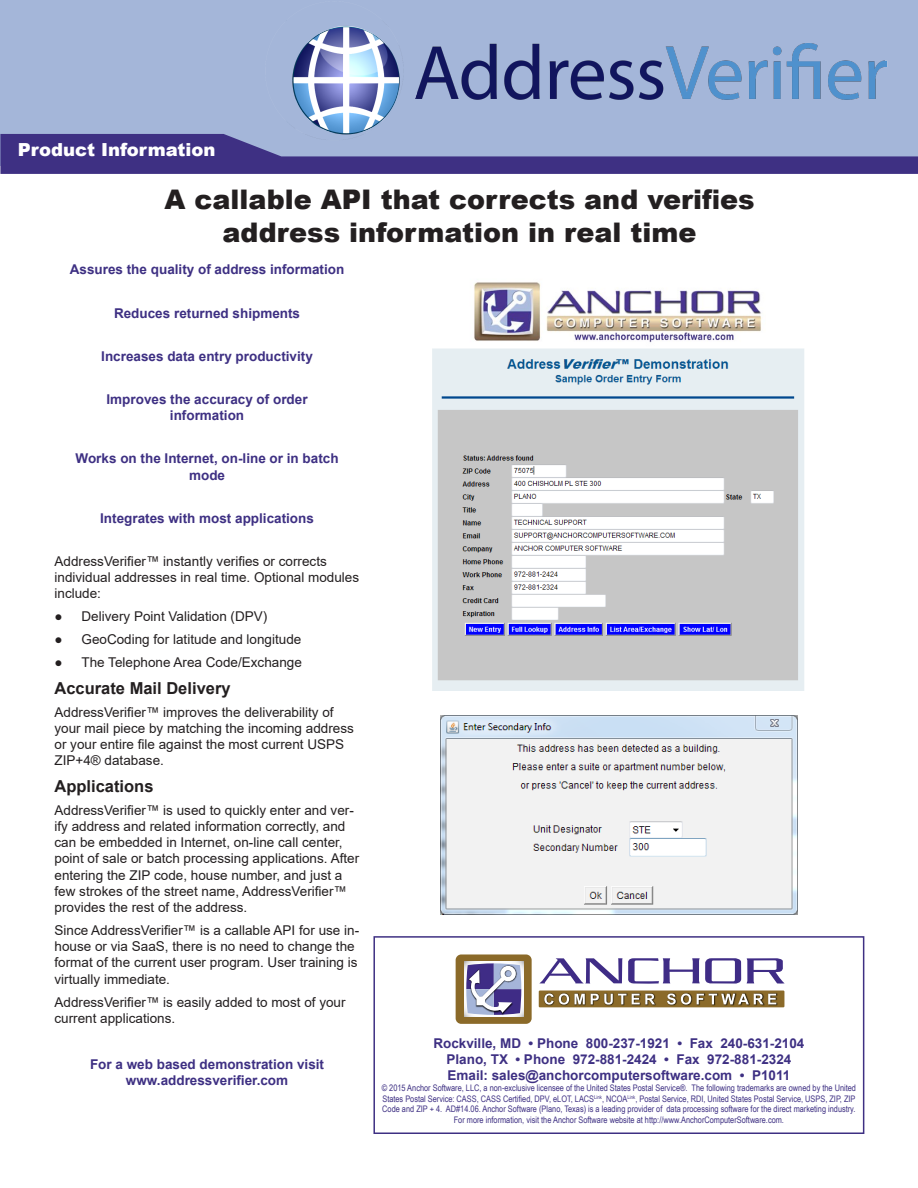
<style>
.page{position:relative;width:918px;height:1188px;background:#fff}
.page>*{position:absolute;margin:0;border:0;box-sizing:border-box;transform-origin:0 0}
.Main_Head{font:900 27px/32.4px "Arial";color:#231f20;text-align:center}
.t1{font:900 18px "Arial";color:#fff}
.t2{font:700 16.5px "Arial";color:#231f20}
.Body_Text{font:13.5px/16.2px "Arial";color:#231f20}
.Quote_Purple{font:700 13.5px/16.2px "Arial";color:#3e3083;text-align:center}
.Bullet_Text{font:13.5px "Arial";color:#231f20}
.t3{font:9px/10.8px "Arial Narrow";color:#3e3083;text-align:center}
</style>
<div class="page">
<div style="left:0;top:0;width:918px;height:165px;background:#a4b6d9"></div>
<svg style="left:0;top:134px;width:918px;height:40px;background:#403385"></svg>
<div style="left:456px;top:954px;width:76px;height:70px;background:#8b6a29;border-radius:6px"></div>
<div style="left:539px;top:991px;width:245px;height:16px;background:#8b6a29"></div>
<svg style="left:539px;top:958px;width:202px;height:26px"></svg>
<svg style="left:747px;top:958px;width:38px;height:26px"></svg>
<img style="left:546px;top:993px;width:232px;height:13px">
<svg style="left:544px;top:994px;width:232px;height:11px"></svg>
<svg style="left:464px;top:962px;width:59px;height:54px"></svg>
<svg style="left:466px;top:963px;width:55px;height:52px;background:#8f8cba"></svg>
<div style="left:373px;top:936px;width:491px;height:198px;border:2px solid #3e3083"></div>
<img style="left:265px;top:26px;width:653px;height:137px">
<img style="left:432px;top:282px;width:372px;height:409px">
<img style="left:440px;top:715px;width:358px;height:199px">
<p class="t1" style="left:18px;top:137px;width:199px">Product Information</p>
<p class="Main_Head" style="left:164px;top:183px;width:592px">A callable API that corrects and verifies address information in real time</p>
<p class="Quote_Purple" style="left:70px;top:262px;width:276px">Assures the quality of address information</p>
<p class="Quote_Purple" style="left:114px;top:305px;width:188px">Reduces returned shipments</p>
<p class="Quote_Purple" style="left:101px;top:348px;width:213px">Increases data entry productivity</p>
<p class="Quote_Purple" style="left:107px;top:391px;width:203px">Improves the accuracy of order information</p>
<p class="Quote_Purple" style="left:76px;top:451px;width:265px">Works on the Internet, on-line or in batch mode</p>
<p class="Quote_Purple" style="left:100px;top:510px;width:215px">Integrates with most applications</p>
<p class="Body_Text" style="left:55px;top:553px;width:306px">AddressVerifier™ instantly verifies or corrects individual addresses in real time. Optional modules include:</p>
<p class="Bullet_Text" style="left:55px;top:607px;width:214px">● Delivery Point Validation (DPV)</p>
<p class="Bullet_Text" style="left:55px;top:630px;width:248px">● GeoCoding for latitude and longitude</p>
<p class="Bullet_Text" style="left:55px;top:653px;width:249px">● The Telephone Area Code/Exchange</p>
<p class="t2" style="left:55px;top:676px;width:178px">Accurate Mail Delivery</p>
<p class="Body_Text" style="left:55px;top:704px;width:301px">AddressVerifier™ improves the deliverability of your mail piece by matching the incoming address or your entire file against the most current USPS ZIP+4® database.</p>
<p class="t2" style="left:55px;top:774px;width:101px">Applications</p>
<p class="Body_Text" style="left:55px;top:802px;width:306px">AddressVerifier™ is used to quickly enter and ver&shy;ify address and related information correctly, and can be embedded in Internet, on-line call center, point of sale or batch processing applications. After entering the ZIP code, house number, and just a few strokes of the street name, AddressVerifier™ provides the rest of the address.</p>
<p class="Body_Text" style="left:55px;top:922px;width:306px">Since AddressVerifier™ is a callable API for use in&shy;house or via SaaS, there is no need to change the format of the current user program. User training is virtually immediate.</p>
<p class="Body_Text" style="left:55px;top:994px;width:293px">AddressVerifier™ is easily added to most of your current applications.</p>
<p class="Quote_Purple" style="left:90px;top:1056px;width:236px">For a web based demonstration visit www.addressverifier.com</p>
<p class="Quote_Purple" style="left:433px;top:1035px;width:373px">Rockville, MD • Phone 800-237-1921 • Fax 240-631-2104<br>Plano, TX • Phone 972-881-2424 • Fax 972-881-2324</p>
<p class="Quote_Purple" style="left:448px;top:1067px;width:344px">Email: sales@anchorcomputersoftware.com • P1011</p>
<p class="t3" style="left:382px;top:1082px;width:476px">© 2015 Anchor Software, LLC, a non-exclusive licensee of the United States Postal Service®. The following trademarks are owned by the United States Postal Service: CASS, CASS Certified, DPV, eLOT, LACS<sup>Link</sup>, NCOA<sup>Link</sup>, Postal Service, RDI, United States Postal Service, USPS, ZIP, ZIP Code and ZIP + 4. AD#14.06. Anchor Software (Plano, Texas) is a leading provider of data processing software for the direct marketing industry.<br>For more information, visit the Anchor Software website at http://www.AnchorComputerSoftware.com.</p>
</div>
